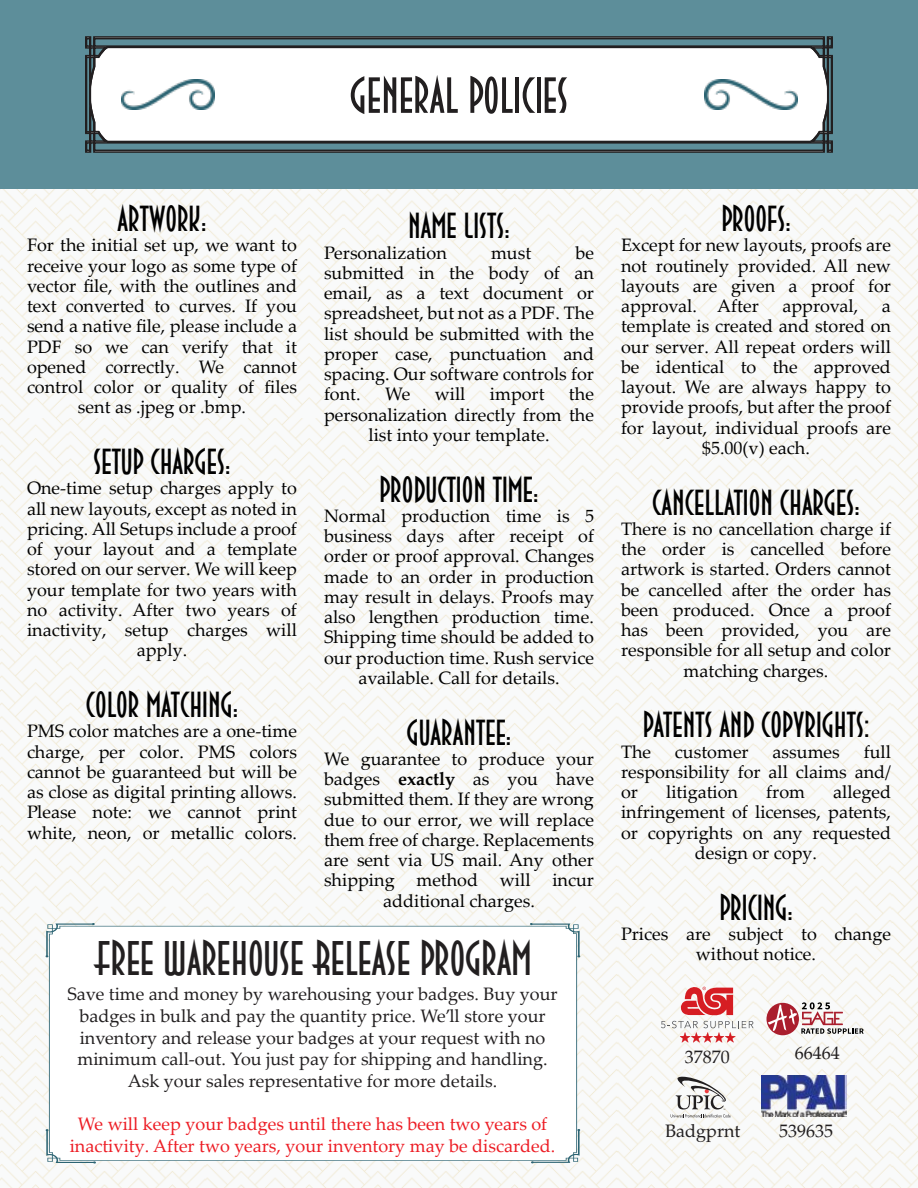
<style>
.page{position:relative;width:918px;height:1188px;background:#fff}
.page>*{position:absolute;margin:0;border:0;box-sizing:border-box;transform-origin:0 0}
.t1{font:48.3px "Deco Tech TL";color:#221f20}
.t2{font:36px "Deco Tech TL";color:#010101}
.t3{font:18px/20.2px "Palatino Linotype";color:#010101;text-align:center}
.t4{font:18px/21.6px "Palatino Linotype";color:#221f20;text-align:center}
.t5{font:18px/21.6px "Palatino Linotype";color:#ed1c24;text-align:center}
.t6{font:18px "Palatino";color:#221f20}
.s1{font-family:"Palatino"}
.s2{font-weight:700}
.s3{font-family:"Deco Tech"}
</style>
<div class="page">
<img style="left:0;top:189px;width:918px;height:999px">
<div style="left:0;top:0;width:918px;height:189px;background:#5d8e9a"></div>
<svg style="left:85px;top:36px;width:748px;height:117px;background:#cbd1d3"></svg>
<img style="left:121px;top:80px;width:93px;height:30px">
<img style="left:704px;top:80px;width:93px;height:30px">
<svg style="left:351px;top:75px;width:107px;height:39px;background:#a7a6a6"></svg>
<svg style="left:470px;top:76px;width:43px;height:38px;background:#a09fa0"></svg>
<hr style="left:515px;top:77px;width:4px;height:36px;background:#221f20">
<svg style="left:523px;top:77px;width:12px;height:36px"></svg>
<hr style="left:537px;top:77px;width:3px;height:36px;background:#221f20">
<svg style="left:545px;top:77px;width:22px;height:36px"></svg>
<img style="left:761px;top:1076px;width:85px;height:40px">
<svg style="left:671px;top:1075px;width:60px;height:42px"></svg>
<svg style="left:47px;top:924px;width:532px;height:238px"></svg>
<svg style="left:45px;top:1129px;width:53px;height:35px"></svg>
<svg style="left:528px;top:923px;width:53px;height:35px"></svg>
<svg style="left:529px;top:1129px;width:52px;height:34px"></svg>
<svg style="left:45px;top:923px;width:52px;height:35px"></svg>
<svg style="left:661px;top:987px;width:93px;height:55px"></svg>
<svg style="left:766px;top:1003px;width:33px;height:32px"></svg>
<svg style="left:768px;top:1002px;width:96px;height:32px"></svg>
<h2 class="t2" style="left:118px;top:200px;width:90px">ARTWORK:</h2>
<p class="t3" style="left:27px;top:234px;width:272px"><span class="s1">F</span>or the initial set up, we want to receive your logo as some type of vector file, with the outlines and text converted to curves. If you send a native file, please include a<br>PDF so we can verify that it opened correctly. We cannot control color or quality of files sent as .jpeg or .bmp.</p>
<h2 class="t2" style="left:93px;top:443px;width:139px">SETUP CHARGES:</h2>
<p class="t3" style="left:27px;top:477px;width:272px">One-time setup charges apply to all new layouts, except as noted in pricing. All Setups include a proof of your layout and a template stored on our server. We will keep your template for two years with no activity. After two years of inactivity, setup charges will apply.</p>
<h2 class="t2" style="left:86px;top:686px;width:154px">COLOR MATCHING:</h2>
<p class="t3" style="left:27px;top:720px;width:272px;text-align:justify">PMS color matches are a one-time charge, per color. PMS colors cannot be guaranteed but will be as close as digital printing allows.<br>Please note: we cannot print white, neon, or metallic colors.</p>
<h2 class="t2" style="left:408px;top:207px;width:103px">NAME LISTS:</h2>
<p class="t3" style="left:324px;top:242px;width:124px">Personalization</p>
<p class="t3" style="left:491px;top:242px;width:42px">must</p>
<p class="t3" style="left:324px;top:242px;width:272px;text-align:justify;text-indent:251px">be submitted in the body of an email, as a text document or spreadsheet, but not as a PDF. The list should be submitted with the proper case, punctuation and spacing. Our software controls for font.</p>
<p class="t3" style="left:385px;top:383px;width:27px">We</p>
<p class="t3" style="left:435px;top:383px;width:32px">will</p>
<p class="t3" style="left:490px;top:383px;width:56px">import</p>
<p class="t3" style="left:569px;top:383px;width:26px">the</p>
<p class="t3" style="left:324px;top:404px;width:272px">personalization directly from the</p>
<p class="t3" style="left:368px;top:424px;width:183px">list into your template.</p>
<h2 class="t2" style="left:379px;top:470px;width:161px">PRODUCTION TIME:</h2>
<p class="t3" style="left:324px;top:505px;width:272px">Normal production time is 5 business days after receipt of order or proof approval. Changes made to an order in production may result in delays. Proofs may also lengthen production time.<br>Shipping time should be added to our production time. Rush service available. Call for details.</p>
<h2 class="t2" style="left:407px;top:713px;width:106px">GUARANTEE:</h2>
<p class="t3" style="left:324px;top:748px;width:272px">We guarantee to produce your badges <span class="s2">exactly</span> as you have submitted them. If they are wrong due to our error, we will replace them free of charge. Replacements are sent via US mail. Any other shipping method will incur additional charges.</p>
<h1 class="t1" style="left:95px;top:933px;width:438px">FREE WAREHOUSE RELEASE PROGRAM</h1>
<p class="t4" style="left:67px;top:983px;width:492px">Save time and money by warehousing your badges. Buy your badges in bulk and pay the quantity price. We’ll store your inventory and release your badges at your request with no minimum call-out. You just pay for shipping and handling.<br>Ask your sales representative for more details.</p>
<p class="t5" style="left:70px;top:1112px;width:487px">We will keep your badges until there has been two years of inactivity. After two years, your inventory may be discarded.</p>
<h2 class="t2" style="left:721px;top:200px;width:71px">PROOFS:</h2>
<p class="t3" style="left:621px;top:234px;width:272px;text-align:justify">Except for new layouts, proofs are not routinely provided. All new layouts are given a proof for approval. After</p>
<p class="t3" style="left:782px;top:295px;width:77px">approval,</p>
<p class="t3" style="left:882px;top:295px;width:10px">a</p>
<p class="t3" style="left:621px;top:315px;width:272px">template is created and stored on</p>
<p class="t3" style="left:621px;top:336px;width:272px">our server. All repeat orders will</p>
<p class="t3" style="left:621px;top:356px;width:271px">be identical to the approved</p>
<p class="t3" style="left:621px;top:376px;width:271px">layout. We are always happy to</p>
<p class="t3" style="left:621px;top:396px;width:272px">provide proofs, but after the proof</p>
<p class="t3" style="left:621px;top:417px;width:272px">for layout, individual proofs are</p>
<p class="t3" style="left:702px;top:437px;width:109px">$5.00(v) each.</p>
<h2 class="t2" style="left:652px;top:483px;width:209px">CANCELLATION CHARGES:</h2>
<p class="t3" style="left:621px;top:518px;width:272px">There is no cancellation charge if the order is cancelled before artwork is started. Orders cannot be cancelled after the order has been produced. Once a proof has been provided, you are responsible for all setup and color matching charges.</p>
<h2 class="t2" style="left:643px;top:706px;width:228px">PATENTS AND COPYRIGHTS<span class="s3">:</span></h2>
<p class="t3" style="left:621px;top:741px;width:32px">The</p>
<p class="t3" style="left:675px;top:741px;width:75px">customer</p>
<p class="t3" style="left:773px;top:741px;width:69px">assumes</p>
<p class="t3" style="left:621px;top:741px;width:272px;text-align:justify;text-indent:243px">full responsibility for all claims and/ or</p>
<p class="t3" style="left:666px;top:781px;width:73px">litigation</p>
<p class="t3" style="left:766px;top:781px;width:40px">from</p>
<p class="t3" style="left:833px;top:781px;width:59px">alleged</p>
<p class="t3" style="left:621px;top:801px;width:272px">infringement of licenses, patents,</p>
<p class="t3" style="left:621px;top:822px;width:271px">or copyrights on any requested</p>
<p class="t3" style="left:695px;top:842px;width:124px">design or copy.</p>
<h2 class="t2" style="left:719px;top:888px;width:75px">PRICING:</h2>
<p class="t3" style="left:621px;top:923px;width:272px">Prices are subject to change without notice.</p>
<p class="t6" style="left:685px;top:1046px;width:46px">37870</p>
<p class="t6" style="left:795px;top:1042px;width:46px">66464</p>
<p class="t6" style="left:665px;top:1121px;width:77px">Badgprnt</p>
<p class="t6" style="left:779px;top:1121px;width:55px">539635</p>
</div>
